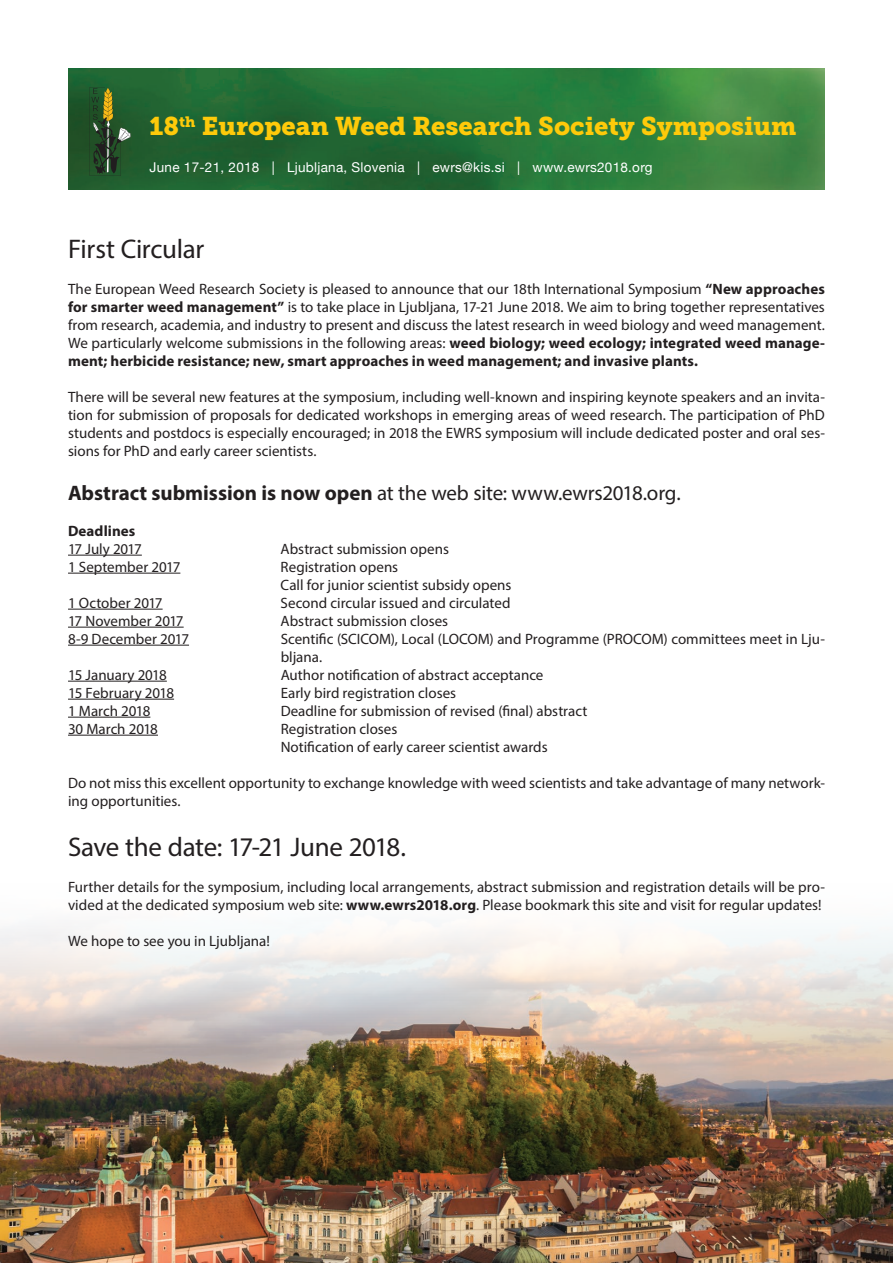
<style>
.page{position:relative;width:893px;height:1263px;background:#fff}
.page>*{position:absolute;margin:0;border:0;box-sizing:border-box;transform-origin:0 0}
.t1{font:27px "Myriad Pro";letter-spacing:-.015em;color:#231f20}
.t2{font:25.5px "Museo Slab 900";color:#feca0a}
.t3{font:21px "Myriad Pro";letter-spacing:-.015em;color:#231f20}
.t4{font:15px/18px "Myriad Pro";color:#231f20}
.t5{font:700 15px "Myriad Pro";letter-spacing:.005em;color:#231f20}
.t6{font:13.5px "Helvetica Neue";letter-spacing:.02em;color:#fff}
.s1{font-weight:700}
</style>
<div class="page">
<img style="left:68px;top:68px;width:757px;height:122px">
<svg style="left:90px;top:87px;width:41px;height:89px;background:#375a31"></svg>
<img style="left:0;top:926px;width:893px;height:337px">
<hr style="left:68px;top:555px;width:74px;height:1px;background:#231f20">
<hr style="left:68px;top:573px;width:112px;height:1px;background:#231f20">
<hr style="left:68px;top:609px;width:95px;height:1px;background:#231f20">
<hr style="left:68px;top:627px;width:116px;height:1px;background:#231f20">
<hr style="left:68px;top:645px;width:121px;height:1px;background:#231f20">
<hr style="left:68px;top:681px;width:99px;height:1px;background:#231f20">
<hr style="left:68px;top:699px;width:106px;height:1px;background:#231f20">
<hr style="left:68px;top:717px;width:82px;height:1px;background:#231f20">
<hr style="left:68px;top:735px;width:90px;height:1px;background:#231f20">
<h2 class="t2" style="left:150px;top:112px;width:648px">18<sup>th</sup> European Weed Research Society Symposium</h2>
<p class="t6" style="left:150px;top:158px;width:504px">June 17-21, 2018 | Ljubljana, Slovenia | ewrs@kis.si | www.ewrs2018.org</p>
<h1 class="t1" style="left:68px;top:233px;width:138px">First Circular</h1>
<p class="t4" style="left:68px;top:280px;width:758px;text-align:justify">The European Weed Research Society is pleased to announce that our 18th International Symposium <span class="s1">“New approaches for smarter weed management”</span> is to take place in Ljubljana, 17-21 June 2018. We aim to bring together representatives from research, academia, and industry to present and discuss the latest research in weed biology and weed management.<br>We particularly welcome submissions in the following areas: <span class="s1">weed biology; weed ecology; integrated weed manage&shy;ment; herbicide resistance; new, smart approaches in weed management; and invasive plants.</span></p>
<p class="t4" style="left:68px;top:388px;width:758px;text-align:justify">There will be several new features at the symposium, including well-known and inspiring keynote speakers and an invita&shy;tion for submission of proposals for dedicated workshops in emerging areas of weed research. The participation of PhD students and postdocs is especially encouraged; in 2018 the EWRS symposium will include dedicated poster and oral ses&shy;sions for PhD and early career scientists.</p>
<h3 class="t3" style="left:68px;top:480px;width:614px"><span class="s1">Abstract submission is now open</span> at the web site: www.ewrs2018.org.</h3>
<p class="t5" style="left:68px;top:521px;width:69px">Deadlines</p>
<p class="t4" style="left:68px;top:539px;width:75px">17 July 2017</p>
<p class="t4" style="left:281px;top:539px;width:170px">Abstract submission opens</p>
<p class="t4" style="left:68px;top:557px;width:114px">1 September 2017</p>
<p class="t4" style="left:281px;top:557px;width:232px">Registration opens<br>Call for junior scientist subsidy opens</p>
<p class="t4" style="left:68px;top:593px;width:96px">1 October 2017</p>
<p class="t4" style="left:281px;top:593px;width:231px">Second circular issued and circulated</p>
<p class="t4" style="left:68px;top:611px;width:117px">17 November 2017</p>
<p class="t4" style="left:281px;top:611px;width:169px">Abstract submission closes</p>
<p class="t4" style="left:68px;top:629px;width:123px">8-9 December 2017</p>
<p class="t4" style="left:281px;top:629px;width:546px">Scentific (SCICOM), Local (LOCOM) and Programme (PROCOM) committees meet in Lju&shy;bljana.</p>
<p class="t4" style="left:68px;top:665px;width:100px">15 January 2018</p>
<p class="t4" style="left:281px;top:665px;width:264px">Author notification of abstract acceptance</p>
<p class="t4" style="left:68px;top:683px;width:108px">15 February 2018</p>
<p class="t4" style="left:281px;top:683px;width:177px">Early bird registration closes</p>
<p class="t4" style="left:68px;top:701px;width:84px">1 March 2018</p>
<p class="t4" style="left:281px;top:701px;width:308px">Deadline for submission of revised (final) abstract</p>
<p class="t4" style="left:68px;top:719px;width:91px">30 March 2018</p>
<p class="t4" style="left:281px;top:719px;width:268px">Registration closes<br>Notification of early career scientist awards</p>
<p class="t4" style="left:68px;top:773px;width:758px">Do not miss this excellent opportunity to exchange knowledge with weed scientists and take advantage of many network&shy;ing opportunities.</p>
<h1 class="t1" style="left:68px;top:830px;width:339px">Save the date: 17-21 June 2018.</h1>
<p class="t4" style="left:68px;top:878px;width:758px">Further details for the symposium, including local arrangements, abstract submission and registration details will be pro&shy;vided at the dedicated symposium web site: <span class="s1">www.ewrs2018.org</span>. Please bookmark this site and visit for regular updates!</p>
<p class="t4" style="left:68px;top:932px;width:203px">We hope to see you in Ljubljana!</p>
</div>
